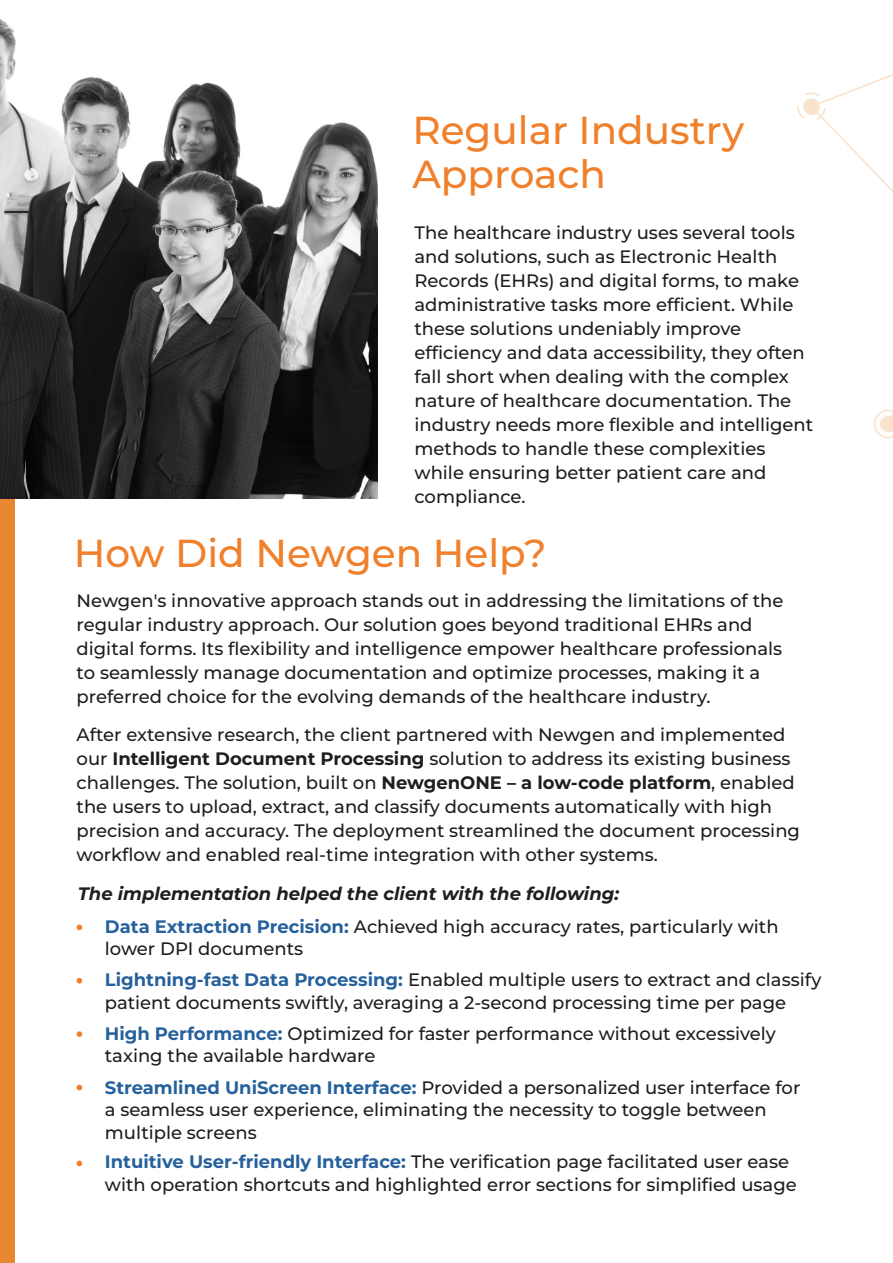
<style>
.page{position:relative;width:893px;height:1263px;background:#fff}
.page>*{position:absolute;margin:0;border:0;box-sizing:border-box;transform-origin:0 0}
.t1{font:500 39px/43.5px "Montserrat";color:#f0802b}
.t2{font:500 18px/24px "Montserrat";color:#1e1e1e}
.t3{font:italic 700 18px "Montserrat";color:#1e1e1e}
.s1{font-weight:700}
.s2{font-weight:700;color:#26619c}
</style>
<div class="page">
<img style="left:0;top:18px;width:378px;height:481px">
<div style="left:0;top:499px;width:14px;height:764px;background:#e98632"></div>
<svg style="left:797px;top:74px;width:96px;height:364px"></svg>
<svg style="left:77px;top:924px;width:5px;height:6px"></svg>
<svg style="left:77px;top:978px;width:5px;height:5px"></svg>
<svg style="left:77px;top:1031px;width:5px;height:6px"></svg>
<svg style="left:77px;top:1085px;width:5px;height:5px"></svg>
<svg style="left:77px;top:1160px;width:5px;height:6px"></svg>
<h1 class="t1" style="left:412px;top:108px;width:333px">Regular Industry<br>Approach</h1>
<p class="t2" style="left:414px;top:220px;width:400px">The healthcare industry uses several tools and solutions, such as Electronic Health Records (EHRs) and digital forms, to make administrative tasks more efficient. While these solutions undeniably improve efficiency and data accessibility, they often fall short when dealing with the complex nature of healthcare documentation. The industry needs more flexible and intelligent methods to handle these complexities while ensuring better patient care and compliance.</p>
<h1 class="t1" style="left:74px;top:530px;width:474px">How Did Newgen Help?</h1>
<p class="t2" style="left:77px;top:588px;width:708px">Newgen's innovative approach stands out in addressing the limitations of the regular industry approach. Our solution goes beyond traditional EHRs and digital forms. Its flexibility and intelligence empower healthcare professionals to seamlessly manage documentation and optimize processes, making it a preferred choice for the evolving demands of the healthcare industry.</p>
<p class="t2" style="left:77px;top:722px;width:725px">After extensive research, the client partnered with Newgen and implemented our <span class="s1">Intelligent Document Processing</span> solution to address its existing business challenges. The solution, built on <span class="s1">NewgenONE – a low-code platform</span>, enabled the users to upload, extract, and classify documents automatically with high precision and accuracy. The deployment streamlined the document processing workflow and enabled real-time integration with other systems.</p>
<p class="t3" style="left:78px;top:881px;width:543px">The implementation helped the client with the following:</p>
<p class="t2" style="left:105px;top:914px;width:675px;line-height:22.5px"><span class="s2">Data Extraction Precision:</span> Achieved high accuracy rates, particularly with lower DPI documents</p>
<p class="t2" style="left:105px;top:968px;width:718px;line-height:22.5px"><span class="s2">Lightning-fast Data Processing:</span> Enabled multiple users to extract and classify patient documents swiftly, averaging a 2-second processing time per page</p>
<p class="t2" style="left:105px;top:1022px;width:673px;line-height:22.5px"><span class="s2">High Performance:</span> Optimized for faster performance without excessively taxing the available hardware</p>
<p class="t2" style="left:105px;top:1075px;width:697px;line-height:22.5px"><span class="s2">Streamlined UniScreen Interface:</span> Provided a personalized user interface for a seamless user experience, eliminating the necessity to toggle between multiple screens</p>
<p class="t2" style="left:105px;top:1150px;width:693px;line-height:22.5px"><span class="s2">Intuitive User-friendly Interface:</span> The verification page facilitated user ease with operation shortcuts and highlighted error sections for simplified usage</p>
</div>
